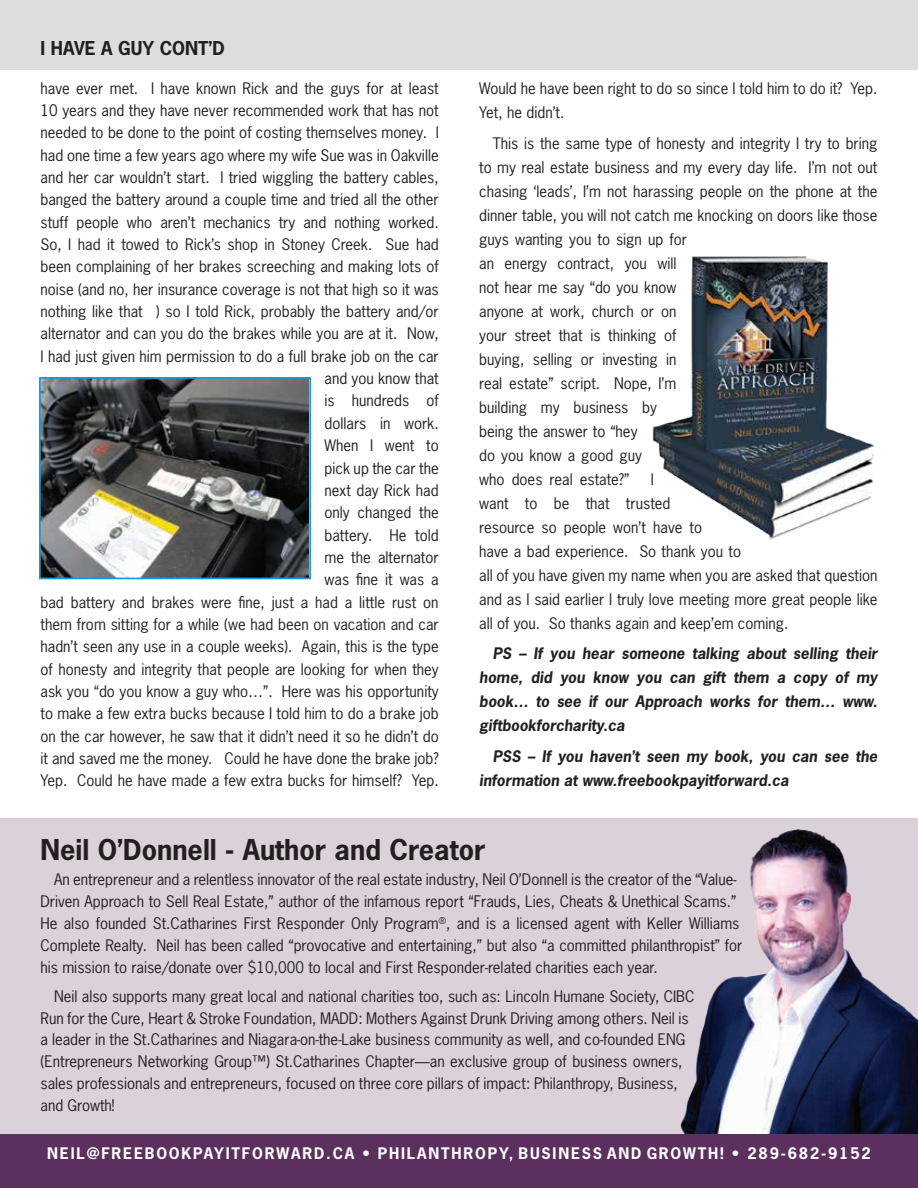
<style>
.page{position:relative;width:918px;height:1188px;background:#fff}
.page>*{position:absolute;margin:0;border:0;box-sizing:border-box;transform-origin:0 0}
.t1{font:700 27px "News Gothic Std";color:#231f20}
.t2{font:700 18px "News Gothic Std";color:#231f20}
.t3{font:15px/22.4px "News Gothic Std";color:#231f20}
.t4{font:italic 700 15px/24px "News Gothic Std";color:#231f20;text-align:justify}
.t5{font:700 15px "News Gothic Std";letter-spacing:.12em;color:#fff}
</style>
<div class="page">
<div style="left:0;top:819px;width:918px;height:369px;background:#dad1d9"></div>
<img style="left:680px;top:829px;width:238px;height:305px">
<div style="left:0;top:0;width:918px;height:69px;background:#dcdddf"></div>
<div style="left:0;top:1134px;width:918px;height:54px;background:#5c305e"></div>
<img style="left:42px;top:380px;width:266px;height:196px">
<div style="left:39px;top:377px;width:272px;height:202px;border:2px solid #1999d6"></div>
<img style="left:652px;top:256px;width:223px;height:284px">
<p class="t2" style="left:40px;top:36px;width:186px">I HAVE A GUY CONT’D</p>
<p class="t3" style="left:40px;top:77px;width:400px;text-align:right">have ever met. I have known Rick and the guys for at least 10 years and they have never recommended work that has not needed to be done to the point of costing themselves money. I had one time a few years ago where my wife Sue was in Oakville and her car wouldn’t start. I tried wiggling the battery cables, banged the battery around a couple time and tried all the other stuff people who aren’t mechanics try and nothing worked.<br>So, I had it towed to Rick’s shop in Stoney Creek. Sue had been complaining of her brakes screeching and making lots of noise (and no, her insurance coverage is not that high so it was nothing like that ☺) so I told Rick, probably the battery and/or alternator and can you do the brakes while you are at it. Now, I had just given him permission to do a full brake job on the car and you know that<br>is hundreds of<br>dollars in work.<br>When I went to<br>pick up the car the<br>next day Rick had<br>only changed the<br>battery. He told<br>me the alternator<br>was fine it was a<br>bad battery and brakes were fine, just a had a little rust on them from sitting for a while (we had been on vacation and car hadn’t seen any use in a couple weeks). Again, this is the type of honesty and integrity that people are looking for when they ask you “do you know a guy who…”. Here was his opportunity to make a few extra bucks because I told him to do a brake job on the car however, he saw that it didn’t need it so he didn’t do it and saved me the money. Could he have done the brake job?<br>Yep. Could he have made a few extra bucks for himself? Yep.</p>
<p class="t3" style="left:479px;top:76px;width:400px;line-height:24px">Would he have been right to do so since I told him to do it? Yep.<br>Yet, he didn’t.</p>
<p class="t3" style="left:479px;top:131px;width:400px;line-height:24px;text-indent:14px">This is the same type of honesty and integrity I try to bring to my real estate business and my every day life. I’m not out chasing ‘leads’, I’m not harassing people on the phone at the dinner table, you will not catch me knocking on doors like those guys wanting you to sign up for<br>an energy contract, you will<br>not hear me say “do you know<br>anyone at work, church or on<br>your street that is thinking of<br>buying, selling or investing in<br>real estate” script. Nope, I’m<br>building my business by<br>being the answer to “hey<br>do you know a good guy<br>who does real estate?”</p>
<p class="t3" style="left:479px;top:467px;width:400px;line-height:24px;text-indent:172px">I<br>want to be that trusted<br>resource so people won’t have to<br>have a bad experience. So thank you to<br>all of you have given my name when you are asked that question and as I said earlier I truly love meeting more great people like all of you. So thanks again and keep’em coming.</p>
<p class="t4" style="left:479px;top:642px;width:400px;text-indent:14px">PS – If you hear someone talking about selling their home, did you know you can gift them a copy of my book… to see if our Approach works for them… www. giftbookforcharity.ca</p>
<p class="t4" style="left:479px;top:745px;width:400px;text-indent:14px">PSS – If you haven’t seen my book, you can see the information at www.freebookpayitforward.ca</p>
<p class="t1" style="left:40px;top:832px;width:446px">Neil O’Donnell - Author and Creator</p>
<p class="t3" style="left:40px;top:869px;width:704px;line-height:21.9px;text-indent:14px">An entrepreneur and a relentless innovator of the real estate industry, Neil O’Donnell is the creator of the “Value-Driven Approach to Sell Real Estate,” author of the infamous report “Frauds, Lies, Cheats &amp; Unethical Scams.” He also founded St.Catharines First Responder Only Program<sup>®</sup>, and is a licensed agent with Keller Williams Complete Realty. Neil has been called “provocative and entertaining,” but also “a committed philanthropist” for his mission to raise/donate over $10,000 to local and First Responder-related charities each year.</p>
<p class="t3" style="left:40px;top:985px;width:656px;line-height:21.9px;text-indent:14px">Neil also supports many great local and national charities too, such as: Lincoln Humane Society, CIBC Run for the Cure, Heart &amp; Stroke Foundation, MADD: Mothers Against Drunk Driving among others. Neil is a leader in the St.Catharines and Niagara-on-the-Lake business community as well, and co-founded ENG (Entrepreneurs Networking Group™) St.Catharines Chapter—an exclusive group of business owners, sales professionals and entrepreneurs, focused on three core pillars of impact: Philanthropy, Business, and Growth!</p>
<p class="t5" style="left:47px;top:1144px;width:825px">NEIL@FREEBOOKPAYITFORWARD.CA • PHILANTHROPY, BUSINESS AND GROWTH! • 289-682-9152</p>
</div>
